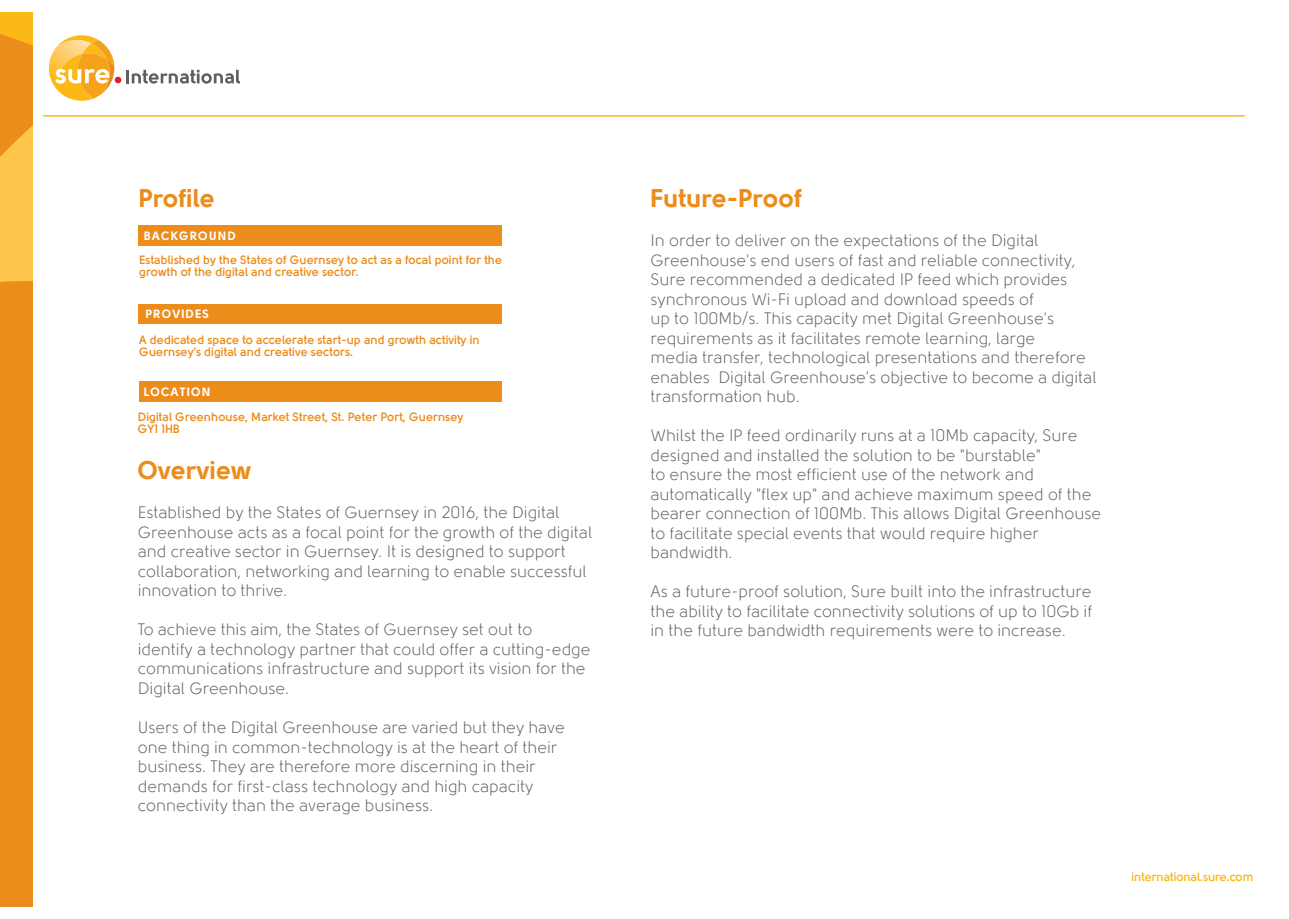
<style>
.page{position:relative;width:1289px;height:919px;background:#fff}
.page>*{position:absolute;margin:0;border:0;box-sizing:border-box;transform-origin:0 0}
.t1{font:800 25.5px "Solomon";color:#eb8c1b}
.t2{font:16.5px/19.5px "Solomon";color:#5f5f62}
.t3{font:700 12px/12px "Solomon";color:#eb8c1b}
.t4{font:800 12px "Solomon";letter-spacing:.09em;color:#fff}
.t5{font:700 12px "Solomon";letter-spacing:-.01em;color:#fcb814}
</style>
<div class="page">
<hr style="left:43px;top:115px;width:1201px;height:1px;background:#fcb814">
<svg style="left:49px;top:35px;width:191px;height:66px"></svg>
<svg style="left:0;top:13px;width:33px;height:893px;background:#ee9622"></svg>
<div style="left:138px;top:225px;width:364px;height:21px;background:#eb8c1b"></div>
<div style="left:139px;top:381px;width:363px;height:20px;background:#eb8c1b"></div>
<div style="left:138px;top:303px;width:364px;height:20px;background:#eb8c1b"></div>
<p class="t1" style="left:138px;top:185px;width:78px">Profile</p>
<p class="t4" style="left:144px;top:230px;width:94px">BACKGROUND</p>
<p class="t2" style="left:650px;top:231px;width:447px">In order to deliver on the expectations of the Digital Greenhouse's end users of fast and reliable connectivity, Sure recommended a dedicated IP feed which provides synchronous Wi-Fi upload and download speeds of<br>up to 100Mb/s. This capacity met Digital Greenhouse's requirements as it facilitates remote learning, large<br>media transfer, technological presentations and therefore enables Digital Greenhouse's objective to become a digital transformation hub.</p>
<p class="t2" style="left:650px;top:426px;width:452px">Whilst the IP feed ordinarily runs at a 10Mb capacity, Sure designed and installed the solution to be "burstable"<br>to ensure the most efficient use of the network and automatically "flex up" and achieve maximum speed of the bearer connection of 100Mb. This allows Digital Greenhouse to facilitate special events that would require higher bandwidth.</p>
<p class="t2" style="left:650px;top:582px;width:443px;text-align:justify">As a future-proof solution, Sure built into the infrastructure the ability to facilitate connectivity solutions of up to 10Gb if in the future bandwidth requirements were to increase.</p>
<p class="t1" style="left:650px;top:185px;width:153px">Future-Proof</p>
<p class="t3" style="left:139px;top:254px;width:364px">Established by the States of Guernsey to act as a focal point for the growth of the digital and creative sector.</p>
<p class="t4" style="left:145px;top:308px;width:65px">PROVIDES</p>
<p class="t3" style="left:139px;top:333px;width:342px">A dedicated space to accelerate start-up and growth activity in<br>Guernsey's digital and creative sectors.</p>
<p class="t4" style="left:144px;top:385px;width:68px">LOCATION</p>
<p class="t3" style="left:138px;top:411px;width:327px">Digital Greenhouse, Market Street, St. Peter Port, Guernsey<br>GY1 1HB</p>
<p class="t1" style="left:138px;top:457px;width:115px">Overview</p>
<p class="t2" style="left:138px;top:503px;width:456px">Established by the States of Guernsey in 2016, the Digital Greenhouse acts as a focal point for the growth of the digital and creative sector in Guernsey. It is designed to support collaboration, networking and learning to enable successful innovation to thrive.</p>
<p class="t2" style="left:138px;top:620px;width:454px">To achieve this aim, the States of Guernsey set out to identify a technology partner that could offer a cutting-edge communications infrastructure and support its vision for the Digital Greenhouse.</p>
<p class="t2" style="left:138px;top:717px;width:428px">Users of the Digital Greenhouse are varied but they have one thing in common-technology is at the heart of their business. They are therefore more discerning in their demands for first-class technology and high capacity connectivity than the average business.</p>
<p class="t5" style="left:1131px;top:870px;width:124px">international.sure.com</p>
</div>
